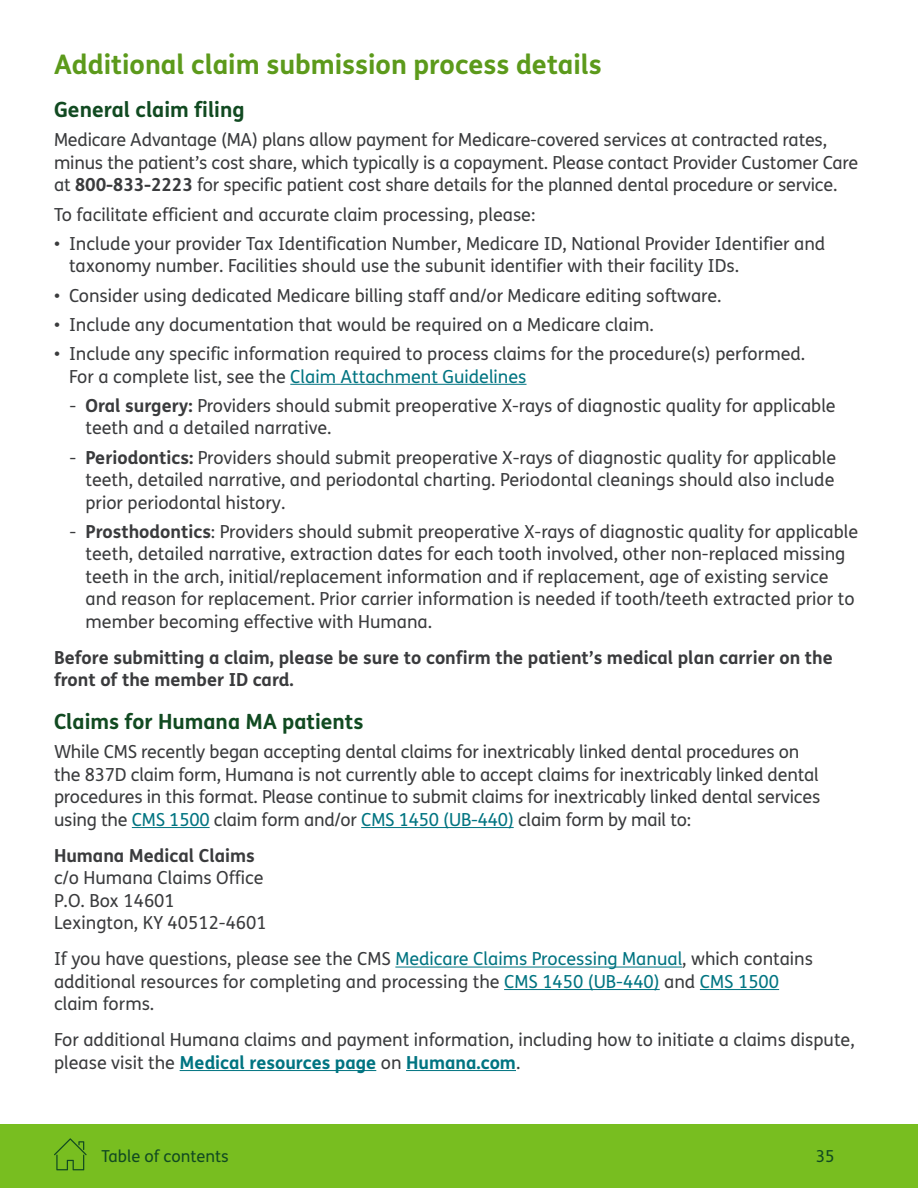
<style>
.page{position:relative;width:918px;height:1188px;background:#fff}
.page>*{position:absolute;margin:0;border:0;box-sizing:border-box;transform-origin:0 0}
.t1{font:700 27px "FS Humana";color:#5c9a1b}
.t2{font:700 21px "FS Humana";color:#114a21}
.t3{font:18px/22.5px "FS Humana";color:#3a3b3d}
.t4{font:700 18px/22.5px "FS Humana";color:#3a3b3d}
.t5{font:16.5px "FS Humana";color:#114a21}
.s1{font-weight:700}
.s2{color:#007481}
.s3{font-weight:700;color:#007481}
</style>
<div class="page">
<div style="left:0;top:1124px;width:918px;height:64px;background:#78be20"></div>
<svg style="left:54px;top:1138px;width:33px;height:32px"></svg>
<hr style="left:290px;top:384px;width:237px;height:1px;background:#007481">
<hr style="left:132px;top:827px;width:78px;height:1px;background:#007481">
<hr style="left:361px;top:827px;width:153px;height:1px;background:#007481">
<hr style="left:395px;top:967px;width:287px;height:1px;background:#007481">
<hr style="left:504px;top:989px;width:156px;height:1px;background:#007481">
<hr style="left:700px;top:989px;width:79px;height:1px;background:#007481">
<hr style="left:180px;top:1070px;width:196px;height:1px;background:#007481">
<hr style="left:406px;top:1070px;width:110px;height:1px;background:#007481">
<h1 class="t1" style="left:54px;top:44px;width:549px">Additional claim submission process details</h1>
<p class="t2" style="left:54px;top:93px;width:192px">General claim filing</p>
<p class="t3" style="left:54px;top:128px;width:806px">Medicare Advantage (MA) plans allow payment for Medicare-covered services at contracted rates, minus the patient’s cost share, which typically is a copayment. Please contact Provider Customer Care at <span class="s1">800-833-2223</span> for specific patient cost share details for the planned dental procedure or service.</p>
<p class="t3" style="left:54px;top:203px;width:483px">To facilitate efficient and accurate claim processing, please:</p>
<p class="t3" style="left:69px;top:232px;width:758px;text-indent:-15px">• Include your provider Tax Identification Number, Medicare ID, National Provider Identifier and taxonomy number. Facilities should use the subunit identifier with their facility IDs.</p>
<p class="t3" style="left:54px;top:284px;width:669px">• Consider using dedicated Medicare billing staff and/or Medicare editing software.</p>
<p class="t3" style="left:54px;top:313px;width:601px">• Include any documentation that would be required on a Medicare claim.</p>
<p class="t3" style="left:69px;top:342px;width:738px;text-indent:-15px">• Include any specific information required to process claims for the procedure(s) performed.<br>For a complete list, see the <span class="s2">Claim Attachment Guidelines</span></p>
<p class="t3" style="left:85px;top:394px;width:752px;text-indent:-16px">- <span class="s1">Oral surgery:</span> Providers should submit preoperative X-rays of diagnostic quality for applicable teeth and a detailed narrative.</p>
<p class="t3" style="left:85px;top:446px;width:752px;text-align:justify;text-indent:-16px">- <span class="s1">Periodontics:</span> Providers should submit preoperative X-rays of diagnostic quality for applicable teeth, detailed narrative, and periodontal charting. Periodontal cleanings should also include prior periodontal history.</p>
<p class="t3" style="left:86px;top:520px;width:774px;text-indent:-16px">- <span class="s1">Prosthodontics</span>: Providers should submit preoperative X-rays of diagnostic quality for applicable teeth, detailed narrative, extraction dates for each tooth involved, other non-replaced missing teeth in the arch, initial/replacement information and if replacement, age of existing service and reason for replacement. Prior carrier information is needed if tooth/teeth extracted prior to member becoming effective with Humana.</p>
<p class="t4" style="left:54px;top:645px;width:780px">Before submitting a claim, please be sure to confirm the patient’s medical plan carrier on the front of the member ID card.</p>
<p class="t2" style="left:54px;top:705px;width:311px">Claims for Humana MA patients</p>
<p class="t3" style="left:54px;top:740px;width:768px">While CMS recently began accepting dental claims for inextricably linked dental procedures on the 837D claim form, Humana is not currently able to accept claims for inextricably linked dental procedures in this format. Please continue to submit claims for inextricably linked dental services using the <span class="s2">CMS 1500</span> claim form and/or <span class="s2">CMS 1450 (UB-440)</span> claim form by mail to:</p>
<p class="t4" style="left:54px;top:843px;width:202px">Humana Medical Claims</p>
<p class="t3" style="left:54px;top:866px;width:214px">c/o Humana Claims Office<br>P.O. Box 14601<br>Lexington, KY 40512-4601</p>
<p class="t3" style="left:54px;top:947px;width:761px">If you have questions, please see the CMS <span class="s2">Medicare Claims Processing Manual</span>, which contains additional resources for completing and processing the <span class="s2">CMS 1450 (UB-440)</span> and <span class="s2">CMS 1500 </span>claim forms.</p>
<p class="t3" style="left:54px;top:1028px;width:802px">For additional Humana claims and payment information, including how to initiate a claims dispute, please visit the <span class="s3">Medical resources page</span> on <span class="s3">Humana.com</span>.</p>
<p class="t5" style="left:101px;top:1145px;width:129px">Table of contents</p>
<p class="t5" style="left:816px;top:1145px;width:20px">35</p>
</div>
